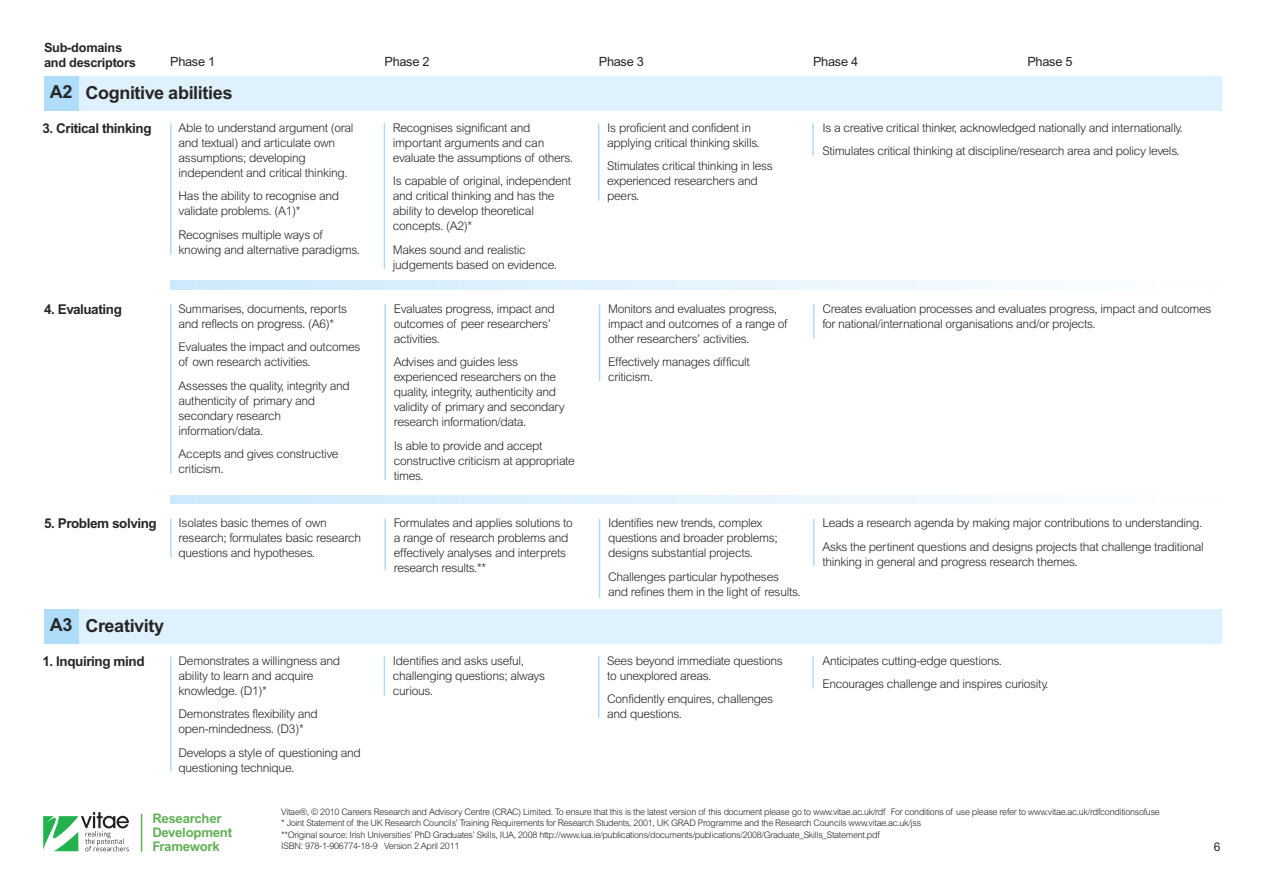
<style>
.page{position:relative;width:1263px;height:893px;background:#fff}
.page>*{position:absolute;margin:0;border:0;box-sizing:border-box;transform-origin:0 0}
.t1{font:700 18px "Arial";letter-spacing:-.02em;color:#272627}
.t2{font:700 13.5px "Arial";letter-spacing:-.03em;color:#272627}
.t3{font:700 13.2px/13.8px "Arial";letter-spacing:-.015em;color:#62b158}
.t4{font:12.75px "Arial";letter-spacing:-.02em;color:#272627}
.t5{font:700 12.75px/15px "Arial";letter-spacing:-.02em;color:#272627}
.t6{font:300 12px/15px "Arial";letter-spacing:-.025em;color:#272627}
.t7{font:12px "Arial";color:#272627}
.t8{font:300 9px/11.1px "Arial";letter-spacing:-.03em;color:#272627}
</style>
<div class="page">
<svg style="left:43px;top:812px;width:86px;height:39px"></svg>
<hr style="left:141px;top:814px;width:1px;height:38px;background:#62b158">
<hr style="left:170px;top:304px;width:2px;height:169px;background:#afdcf8">
<hr style="left:384px;top:304px;width:2px;height:176px;background:#afdcf8">
<hr style="left:599px;top:304px;width:1px;height:77px;background:#afdcf8">
<hr style="left:813px;top:304px;width:1px;height:35px;background:#afdcf8">
<hr style="left:170px;top:519px;width:2px;height:38px;background:#afdcf8">
<hr style="left:384px;top:519px;width:2px;height:51px;background:#afdcf8">
<hr style="left:599px;top:519px;width:1px;height:79px;background:#afdcf8">
<hr style="left:813px;top:519px;width:1px;height:47px;background:#afdcf8">
<div style="left:44px;top:77px;width:1178px;height:34px;background:#dff1fc"></div>
<div style="left:44px;top:77px;width:34px;height:34px;background:#afdcf8"></div>
<svg style="left:170px;top:281px;width:838px;height:8px"></svg>
<svg style="left:170px;top:495px;width:838px;height:9px"></svg>
<hr style="left:170px;top:123px;width:2px;height:132px;background:#afdcf8">
<hr style="left:384px;top:123px;width:1px;height:146px;background:#afdcf8">
<hr style="left:598px;top:123px;width:1px;height:78px;background:#afdcf8">
<hr style="left:812px;top:123px;width:2px;height:33px;background:#afdcf8">
<div style="left:44px;top:609px;width:1178px;height:34px;background:#dff1fc"></div>
<div style="left:44px;top:609px;width:34px;height:34px;background:#afdcf8"></div>
<hr style="left:170px;top:656px;width:2px;height:115px;background:#afdcf8">
<hr style="left:384px;top:656px;width:1px;height:39px;background:#afdcf8">
<hr style="left:598px;top:656px;width:1px;height:62px;background:#afdcf8">
<hr style="left:812px;top:656px;width:2px;height:32px;background:#afdcf8">
<p class="t5" style="left:44px;top:41px;width:93px">Sub-domains and descriptors</p>
<p class="t4" style="left:170px;top:57px;width:47px">Phase 1</p>
<p class="t4" style="left:384px;top:57px;width:47px">Phase 2</p>
<p class="t4" style="left:599px;top:57px;width:47px">Phase 3</p>
<p class="t4" style="left:813px;top:57px;width:47px">Phase 4</p>
<p class="t4" style="left:1027px;top:57px;width:47px">Phase 5</p>
<h1 class="t1" style="left:85px;top:86px;width:148px">Cognitive abilities</h1>
<p class="t6" style="left:822px;top:117px;width:362px;line-height:23.5px">Is a creative critical thinker, acknowledged nationally and internationally.<br>Stimulates critical thinking at discipline/research area and policy levels.</p>
<h1 class="t1" style="left:50px;top:85px;width:24px">A2</h1>
<p class="t2" style="left:43px;top:123px;width:111px">3. Critical thinking</p>
<p class="t6" style="left:179px;top:121px;width:176px">Able to understand argument (oral and textual) and articulate own assumptions; developing independent and critical thinking.</p>
<p class="t6" style="left:179px;top:190px;width:162px">Has the ability to recognise and validate problems. (A1)*</p>
<p class="t6" style="left:179px;top:228px;width:183px">Recognises multiple ways of knowing and alternative paradigms.</p>
<p class="t6" style="left:393px;top:121px;width:182px">Recognises significant and important arguments and can evaluate the assumptions of others.</p>
<p class="t6" style="left:393px;top:175px;width:180px">Is capable of original, independent and critical thinking and has the ability to develop theoretical concepts. (A2)*</p>
<p class="t6" style="left:393px;top:243px;width:166px">Makes sound and realistic judgements based on evidence.</p>
<p class="t6" style="left:607px;top:121px;width:154px">Is proficient and confident in applying critical thinking skills.</p>
<p class="t6" style="left:607px;top:160px;width:167px">Stimulates critical thinking in less experienced researchers and peers.</p>
<p class="t2" style="left:44px;top:304px;width:80px">4. Evaluating</p>
<p class="t6" style="left:179px;top:302px;width:170px">Summarises, documents, reports and reflects on progress. (A6)*</p>
<p class="t6" style="left:179px;top:341px;width:183px">Evaluates the impact and outcomes of own research activities.</p>
<p class="t6" style="left:179px;top:379px;width:173px">Assesses the quality, integrity and authenticity of primary and secondary research information/data.</p>
<p class="t6" style="left:179px;top:448px;width:161px">Accepts and gives constructive criticism.</p>
<p class="t6" style="left:394px;top:302px;width:163px">Evaluates progress, impact and outcomes of peer researchers’ activities.</p>
<p class="t6" style="left:394px;top:356px;width:173px">Advises and guides less experienced researchers on the quality, integrity, authenticity and validity of primary and secondary research information/data.</p>
<p class="t6" style="left:394px;top:439px;width:183px">Is able to provide and accept constructive criticism at appropriate times.</p>
<p class="t6" style="left:608px;top:302px;width:181px">Monitors and evaluates progress, impact and outcomes of a range of other researchers’ activities.</p>
<p class="t6" style="left:608px;top:356px;width:143px">Effectively manages difficult criticism.</p>
<p class="t6" style="left:822px;top:302px;width:391px">Creates evaluation processes and evaluates progress, impact and outcomes for national/international organisations and/or projects.</p>
<p class="t2" style="left:44px;top:519px;width:114px">5. Problem solving</p>
<p class="t6" style="left:179px;top:517px;width:184px">Isolates basic themes of own research; formulates basic research questions and hypotheses.</p>
<p class="t6" style="left:608px;top:517px;width:171px">Identifies new trends, complex questions and broader problems; designs substantial projects.</p>
<p class="t6" style="left:608px;top:570px;width:194px">Challenges particular hypotheses and refines them in the light of results.</p>
<p class="t6" style="left:394px;top:517px;width:181px">Formulates and applies solutions to a range of research problems and effectively analyses and interprets research results.**</p>
<p class="t6" style="left:822px;top:512px;width:383px;line-height:23.5px">Leads a research agenda by making major contributions to understanding.<br>Asks the pertinent questions and designs projects that challenge traditional</p>
<p class="t6" style="left:822px;top:555px;width:257px">thinking in general and progress research themes.</p>
<h1 class="t1" style="left:50px;top:619px;width:116px">A3 Creativity</h1>
<p class="t2" style="left:43px;top:656px;width:104px">1. Inquiring mind</p>
<p class="t6" style="left:179px;top:654px;width:163px">Demonstrates a willingness and ability to learn and acquire knowledge. (D1)*</p>
<p class="t6" style="left:179px;top:708px;width:141px">Demonstrates flexibility and open-mindedness. (D3)*</p>
<p class="t6" style="left:179px;top:746px;width:184px">Develops a style of questioning and questioning technique.</p>
<p class="t6" style="left:393px;top:654px;width:154px">Identifies and asks useful, challenging questions; always curious.</p>
<p class="t6" style="left:607px;top:654px;width:177px">Sees beyond immediate questions to unexplored areas.</p>
<p class="t6" style="left:607px;top:693px;width:167px">Confidently enquires, challenges and questions.</p>
<p class="t6" style="left:822px;top:650px;width:228px;line-height:23.5px">Anticipates cutting-edge questions.<br>Encourages challenge and inspires curiosity.</p>
<p class="t3" style="left:152px;top:813px;width:81px">Researcher<br>Development<br>Framework</p>
<p class="t8" style="left:281px;top:807px;width:880px">Vitae®, © 2010 Careers Research and Advisory Centre (CRAC) Limited. To ensure that this is the latest version of this document please go to www.vitae.ac.uk/rdf For conditions of use please refer to www.vitae.ac.uk/rdfconditionsofuse * Joint Statement of the UK Research Councils’ Training Requirements for Research Students, 2001, UK GRAD Programme and the Research Councils www.vitae.ac.uk/jss<br>**Original source: Irish Universities’ PhD Graduates’ Skills, IUA, 2008 http://www.iua.ie/publications/documents/publications/2008/Graduate_Skills_Statement.pdf<br>ISBN: 978-1-906774-18-9 Version 2 April 2011</p>
<p class="t7" style="left:1214px;top:842px;width:8px">6</p>
</div>
